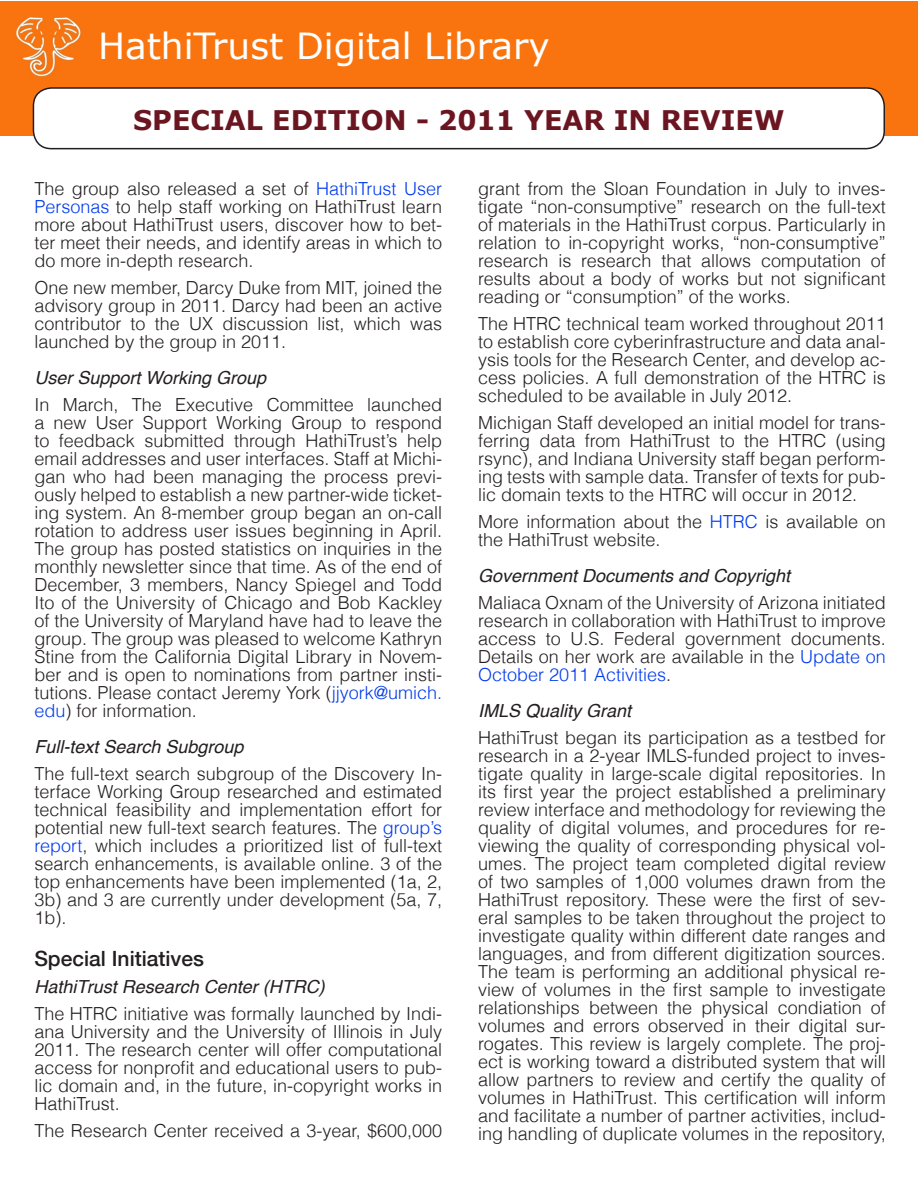
<style>
.page{position:relative;width:918px;height:1188px;background:#fff}
.page>*{position:absolute;margin:0;border:0;box-sizing:border-box;transform-origin:0 0}
.t1{font:36px "Verdana";color:#fff}
.t2{font:700 27px "Verdana";color:#6b1521}
.t3{font:500 21px "Helvetica Neue";color:#231f20}
.t4{font:300 18px/18px "Helvetica";color:#231f20;text-align:justify}
.t5{font:italic 18px "Helvetica";color:#231f20}
.s1{color:#003aed}
</style>
<div class="page">
<hr style="left:0;top:1px;width:1px;height:134px;background:#f9740f">
<div style="left:1px;top:1px;width:917px;height:134px;background:#f9740f"></div>
<img style="left:16px;top:16px;width:65px;height:61px">
<div style="left:33px;top:88px;width:851px;height:61px;background:#fff;border-radius:18px"></div>
<div style="left:33px;top:87px;width:852px;height:62px;border:2px solid #231f20;border-radius:18px"></div>
<p class="t1" style="left:98px;top:23px;width:453px">HathiTrust Digital Library</p>
<p class="t2" style="left:133px;top:103px;width:653px">SPECIAL EDITION - 2011 YEAR IN REVIEW</p>
<p class="t4" style="left:34px;top:179px;width:409px">The group also released a set of <span class="s1">HathiTrust User Personas</span> to help staff working on HathiTrust learn more about HathiTrust users, discover how to bet&shy;ter meet their needs, and identify areas in which to do more in-depth research.</p>
<p class="t4" style="left:34px;top:278px;width:409px">One new member, Darcy Duke from MIT, joined the advisory group in 2011. Darcy had been an active contributor to the UX discussion list, which was launched by the group in 2011.</p>
<p class="t5" style="left:34px;top:363px;width:233px">User Support Working Group</p>
<p class="t4" style="left:34px;top:395px;width:409px">In March, The Executive Committee launched a new User Support Working Group to respond to feedback submitted through HathiTrust’s help email addresses and user interfaces. Staff at Michi&shy;gan who had been managing the process previ&shy;ously helped to establish a new partner-wide ticket&shy;ing system. An 8-member group began an on-call rotation to address user issues beginning in April.<br>The group has posted statistics on inquiries in the monthly newsletter since that time. As of the end of December, 3 members, Nancy Spiegel and Todd Ito of the University of Chicago and Bob Kackley of the University of Maryland have had to leave the group. The group was pleased to welcome Kathryn Stine from the California Digital Library in Novem&shy;ber and is open to nominations from partner insti&shy;tutions. Please contact Jeremy York (<span class="s1">jjyork@umich. edu</span>) for information.</p>
<p class="t5" style="left:34px;top:732px;width:211px">Full-text Search Subgroup</p>
<p class="t4" style="left:34px;top:764px;width:409px">The full-text search subgroup of the Discovery In&shy;terface Working Group researched and estimated technical feasibility and implementation effort for potential new full-text search features. The <span class="s1">group’s report</span>, which includes a prioritized list of full-text search enhancements, is available online. 3 of the top enhancements have been implemented (1a, 2, 3b) and 3 are currently under development (5a, 7, 1b).</p>
<p class="t3" style="left:34px;top:946px;width:171px">Special Initiatives</p>
<p class="t5" style="left:34px;top:972px;width:292px">HathiTrust Research Center (HTRC)</p>
<p class="t4" style="left:34px;top:1004px;width:409px">The HTRC initiative was formally launched by Indi&shy;ana University and the University of Illinois in July 2011. The research center will offer computational access for nonprofit and educational users to pub&shy;lic domain and, in the future, in-copyright works in HathiTrust.</p>
<p class="t4" style="left:34px;top:1121px;width:409px">The Research Center received a 3-year, $600,000</p>
<p class="t4" style="left:478px;top:179px;width:409px">grant from the Sloan Foundation in July to inves&shy;tigate “non-consumptive” research on the full-text of materials in the HathiTrust corpus. Particularly in relation to in-copyright works, “non-consumptive” research is research that allows computation of results about a body of works but not significant reading or “consumption” of the works.</p>
<p class="t4" style="left:478px;top:314px;width:409px">The HTRC technical team worked throughout 2011 to establish core cyberinfrastructure and data anal&shy;ysis tools for the Research Center, and develop ac&shy;cess policies. A full demonstration of the HTRC is scheduled to be available in July 2012.</p>
<p class="t4" style="left:478px;top:413px;width:409px">Michigan Staff developed an initial model for trans&shy;ferring data from HathiTrust to the HTRC (using rsync), and Indiana University staff began perform&shy;ing tests with sample data. Transfer of texts for pub&shy;lic domain texts to the HTRC will occur in 2012.</p>
<p class="t4" style="left:478px;top:512px;width:409px">More information about the <span class="s1">HTRC</span> is available on the HathiTrust website.</p>
<p class="t5" style="left:478px;top:561px;width:314px">Government Documents and Copyright</p>
<p class="t4" style="left:478px;top:593px;width:409px">Maliaca Oxnam of the University of Arizona initiated research in collaboration with HathiTrust to improve access to U.S. Federal government documents.<br>Details on her work are available in the <span class="s1">Update on October 2011 Activities</span>.</p>
<p class="t5" style="left:478px;top:696px;width:155px">IMLS Quality Grant</p>
<p class="t4" style="left:478px;top:728px;width:409px">HathiTrust began its participation as a testbed for research in a 2-year IMLS-funded project to inves&shy;tigate quality in large-scale digital repositories. In its first year the project established a preliminary review interface and methodology for reviewing the quality of digital volumes, and procedures for re&shy;viewing the quality of corresponding physical vol&shy;umes. The project team completed digital review of two samples of 1,000 volumes drawn from the HathiTrust repository. These were the first of sev&shy;eral samples to be taken throughout the project to investigate quality within different date ranges and languages, and from different digitization sources.<br>The team is performing an additional physical re&shy;view of volumes in the first sample to investigate relationships between the physical condiation of volumes and errors observed in their digital sur&shy;rogates. This review is largely complete. The proj&shy;ect is working toward a distributed system that will allow partners to review and certify the quality of volumes in HathiTrust. This certification will inform and facilitate a number of partner activities, includ&shy;ing handling of duplicate volumes in the repository,</p>
</div>
